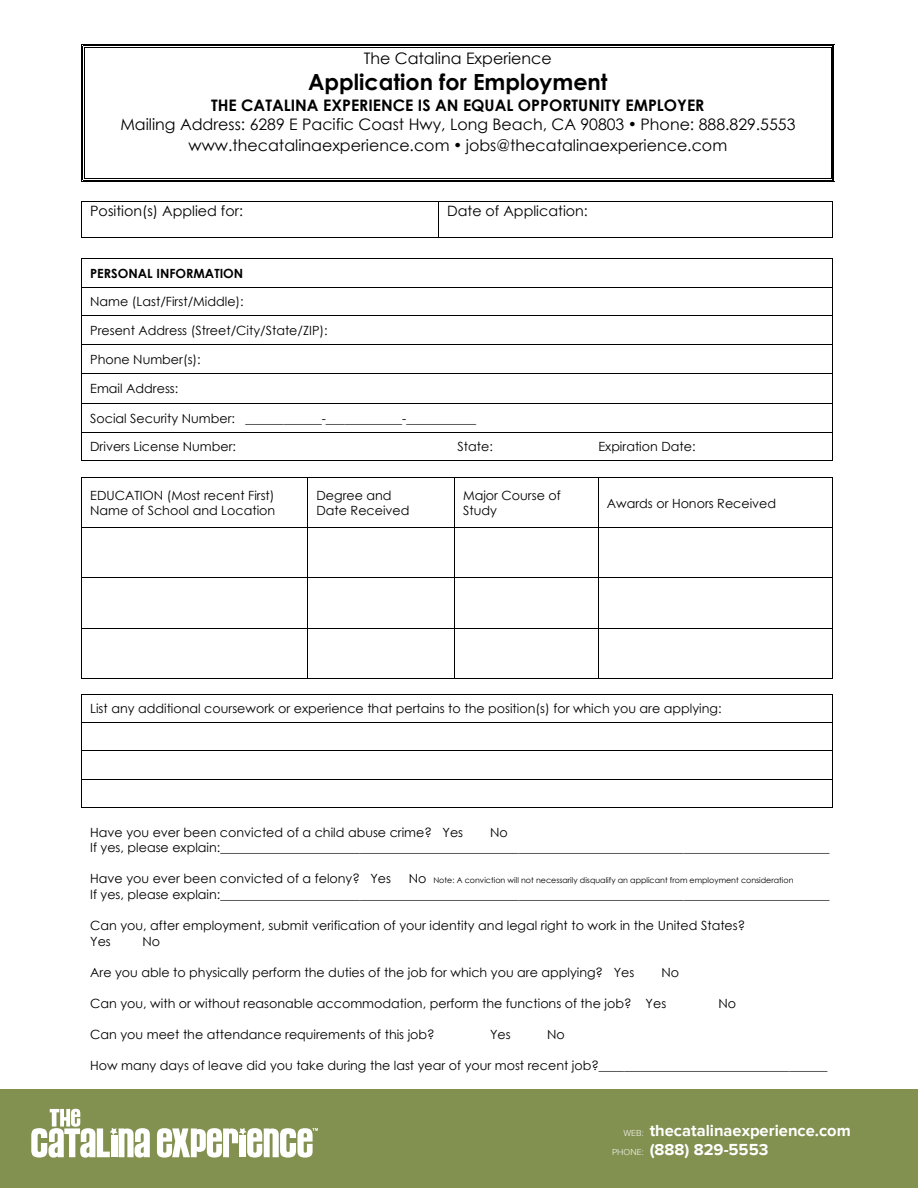
<style>
.page{position:relative;width:918px;height:1188px;background:#fff}
.page>*{position:absolute;margin:0;border:0;box-sizing:border-box;transform-origin:0 0}
.t1{font:700 22.2px "Century Gothic";color:#000}
.t2{font:700 16.5px/19.8px "Proxima Nova";color:#fff}
.t3{font:15.9px/19.4px "Century Gothic";color:#000;text-align:center}
.t4{font:14.25px "Century Gothic";color:#000}
.t5{font:12.75px/15.6px "Century Gothic";color:#000}
.t6{font:700 12.75px "Century Gothic";color:#000}
.t7{font:7.95px "Century Gothic";color:#000}
.s1{font-weight:700}
.s2{font-size:12.75px}
.s3{font-weight:300;font-size:9px}
</style>
<div class="page">
<div style="left:0;top:1090px;width:918px;height:98px;background:#829050"></div>
<svg style="left:31px;top:1109px;width:119px;height:49px"></svg>
<svg style="left:157px;top:1128px;width:161px;height:30px"></svg>
<hr style="left:84px;top:44px;width:747px;height:1px;background:#000">
<hr style="left:84px;top:46px;width:747px;height:1px;background:#000">
<hr style="left:84px;top:47px;width:747px;height:1px;background:#000">
<svg style="left:831px;top:44px;width:4px;height:4px"></svg>
<hr style="left:84px;top:48px;width:1px;height:131px;background:#000">
<hr style="left:83px;top:48px;width:1px;height:131px;background:#000">
<hr style="left:81px;top:48px;width:1px;height:131px;background:#000">
<hr style="left:84px;top:181px;width:747px;height:1px;background:#000">
<hr style="left:84px;top:180px;width:747px;height:1px;background:#000">
<hr style="left:84px;top:179px;width:747px;height:1px;background:#000">
<hr style="left:834px;top:48px;width:1px;height:131px;background:#000">
<hr style="left:832px;top:48px;width:1px;height:131px;background:#000">
<hr style="left:831px;top:48px;width:1px;height:131px;background:#000">
<hr style="left:82px;top:201px;width:356px;height:1px;background:#000">
<hr style="left:439px;top:201px;width:393px;height:1px;background:#000">
<hr style="left:81px;top:202px;width:1px;height:36px;background:#000">
<hr style="left:82px;top:238px;width:356px;height:1px;background:#000">
<hr style="left:438px;top:202px;width:1px;height:36px;background:#000">
<hr style="left:439px;top:238px;width:393px;height:1px;background:#000">
<hr style="left:832px;top:202px;width:1px;height:36px;background:#000">
<hr style="left:82px;top:258px;width:750px;height:1px;background:#000">
<hr style="left:82px;top:287px;width:750px;height:1px;background:#000">
<hr style="left:82px;top:315px;width:750px;height:1px;background:#000">
<hr style="left:82px;top:344px;width:750px;height:1px;background:#000">
<hr style="left:82px;top:373px;width:750px;height:1px;background:#000">
<hr style="left:82px;top:403px;width:750px;height:1px;background:#000">
<hr style="left:82px;top:432px;width:750px;height:1px;background:#000">
<svg style="left:81px;top:258px;width:1px;height:203px"></svg>
<hr style="left:82px;top:461px;width:750px;height:1px;background:#000">
<svg style="left:832px;top:258px;width:1px;height:203px"></svg>
<hr style="left:82px;top:477px;width:226px;height:1px;background:#000">
<hr style="left:308px;top:477px;width:146px;height:1px;background:#000">
<hr style="left:455px;top:477px;width:143px;height:1px;background:#000">
<hr style="left:599px;top:477px;width:233px;height:1px;background:#000">
<hr style="left:81px;top:478px;width:1px;height:49px;background:#000">
<hr style="left:308px;top:478px;width:1px;height:49px;background:#000">
<hr style="left:454px;top:478px;width:1px;height:49px;background:#000">
<hr style="left:598px;top:478px;width:1px;height:49px;background:#000">
<hr style="left:832px;top:478px;width:1px;height:49px;background:#000">
<hr style="left:82px;top:527px;width:226px;height:1px;background:#000">
<hr style="left:308px;top:527px;width:146px;height:1px;background:#000">
<hr style="left:455px;top:527px;width:143px;height:1px;background:#000">
<hr style="left:599px;top:527px;width:233px;height:1px;background:#000">
<hr style="left:81px;top:528px;width:1px;height:49px;background:#000">
<hr style="left:308px;top:528px;width:1px;height:49px;background:#000">
<hr style="left:454px;top:528px;width:1px;height:49px;background:#000">
<hr style="left:598px;top:528px;width:1px;height:49px;background:#000">
<hr style="left:832px;top:528px;width:1px;height:49px;background:#000">
<hr style="left:82px;top:577px;width:226px;height:1px;background:#000">
<hr style="left:308px;top:577px;width:146px;height:1px;background:#000">
<hr style="left:455px;top:577px;width:143px;height:1px;background:#000">
<hr style="left:599px;top:577px;width:233px;height:1px;background:#000">
<hr style="left:81px;top:578px;width:1px;height:50px;background:#000">
<hr style="left:308px;top:578px;width:1px;height:50px;background:#000">
<hr style="left:454px;top:578px;width:1px;height:50px;background:#000">
<hr style="left:598px;top:578px;width:1px;height:50px;background:#000">
<hr style="left:832px;top:578px;width:1px;height:50px;background:#000">
<hr style="left:82px;top:628px;width:226px;height:1px;background:#000">
<hr style="left:308px;top:628px;width:146px;height:1px;background:#000">
<hr style="left:455px;top:628px;width:143px;height:1px;background:#000">
<hr style="left:599px;top:628px;width:233px;height:1px;background:#000">
<hr style="left:81px;top:629px;width:1px;height:49px;background:#000">
<hr style="left:82px;top:678px;width:226px;height:1px;background:#000">
<hr style="left:308px;top:629px;width:1px;height:49px;background:#000">
<hr style="left:308px;top:678px;width:146px;height:1px;background:#000">
<hr style="left:454px;top:629px;width:1px;height:49px;background:#000">
<hr style="left:455px;top:678px;width:143px;height:1px;background:#000">
<hr style="left:598px;top:629px;width:1px;height:49px;background:#000">
<hr style="left:599px;top:678px;width:233px;height:1px;background:#000">
<hr style="left:832px;top:629px;width:1px;height:49px;background:#000">
<hr style="left:82px;top:694px;width:750px;height:1px;background:#000">
<hr style="left:82px;top:722px;width:750px;height:1px;background:#000">
<hr style="left:82px;top:750px;width:750px;height:1px;background:#000">
<hr style="left:82px;top:779px;width:750px;height:1px;background:#000">
<svg style="left:81px;top:694px;width:1px;height:114px"></svg>
<hr style="left:82px;top:807px;width:750px;height:1px;background:#000">
<svg style="left:832px;top:694px;width:1px;height:114px"></svg>
<p class="t3" style="left:364px;top:50px;width:190px">The Catalina Experience</p>
<h1 class="t1" style="left:308px;top:73px;width:301px">Application for Employment</h1>
<p class="t3" style="left:120px;top:97px;width:677px"><span class="s1">THE CATALINA EXPERIENCE IS AN EQUAL OPPORTUNITY EMPLOYER<br></span>Mailing Address: 6289 E Pacific Coast Hwy, Long Beach, CA 90803 • Phone: 888.829.5553</p>
<p class="t3" style="left:189px;top:137px;width:540px">www.thecatalinaexperience.com • jobs@thecatalinaexperience.com</p>
<p class="t4" style="left:90px;top:206px;width:154px">Position(s) Applied for:</p>
<p class="t4" style="left:447px;top:206px;width:142px">Date of Application:</p>
<p class="t6" style="left:90px;top:268px;width:155px">PERSONAL INFORMATION</p>
<p class="t5" style="left:90px;top:295px;width:155px">Name (Last/First/Middle):</p>
<p class="t5" style="left:90px;top:323px;width:239px">Present Address (Street/City/State/ZIP):</p>
<p class="t5" style="left:90px;top:353px;width:112px">Phone Number(s):</p>
<p class="t5" style="left:90px;top:382px;width:90px">Email Address:</p>
<p class="t5" style="left:90px;top:411px;width:387px">Social Security Number: ____________-____________-___________</p>
<p class="t5" style="left:90px;top:440px;width:147px">Drivers License Number:</p>
<p class="t5" style="left:458px;top:440px;width:37px">State:</p>
<p class="t5" style="left:598px;top:440px;width:99px">Expiration Date:</p>
<p class="t5" style="left:90px;top:488px;width:187px">EDUCATION (Most recent First)<br>Name of School and Location</p>
<p class="t5" style="left:316px;top:488px;width:95px">Degree and<br>Date Received</p>
<p class="t5" style="left:463px;top:488px;width:99px">Major Course of<br>Study</p>
<p class="t5" style="left:607px;top:496px;width:171px">Awards or Honors Received</p>
<p class="t5" style="left:90px;top:702px;width:633px">List any additional coursework or experience that pertains to the position(s) for which you are applying:</p>
<p class="t5" style="left:90px;top:825px;width:375px">Have you ever been convicted of a child abuse crime? Yes</p>
<p class="t5" style="left:90px;top:825px;width:741px;text-indent:400px">No<br>If yes, please explain:________________________________________________________________________________________________</p>
<p class="t5" style="left:90px;top:872px;width:302px">Have you ever been convicted of a felony? Yes</p>
<p class="t7" style="left:409px;top:877px;width:386px"><span class="s2">No</span> Note: A conviction will not necessarily disqualify an applicant from employment consideration</p>
<p class="t5" style="left:90px;top:888px;width:741px">If yes, please explain:________________________________________________________________________________________________</p>
<p class="t5" style="left:90px;top:919px;width:657px">Can you, after employment, submit verification of your identity and legal right to work in the United States?<br>Yes</p>
<p class="t5" style="left:143px;top:935px;width:19px">No</p>
<p class="t5" style="left:90px;top:966px;width:546px">Are you able to physically perform the duties of the job for which you are applying? Yes</p>
<p class="t5" style="left:661px;top:966px;width:19px">No</p>
<p class="t5" style="left:90px;top:997px;width:578px">Can you, with or without reasonable accommodation, perform the functions of the job? Yes</p>
<p class="t5" style="left:718px;top:997px;width:19px">No</p>
<p class="t5" style="left:90px;top:1028px;width:346px">Can you meet the attendance requirements of this job?</p>
<p class="t5" style="left:490px;top:1028px;width:22px">Yes</p>
<p class="t5" style="left:547px;top:1028px;width:19px">No</p>
<p class="t5" style="left:90px;top:1059px;width:739px">How many days of leave did you take during the last year of your most recent job?____________________________________</p>
<p class="t2" style="left:612px;top:1121px;width:240px;text-indent:11px"><span class="s3">WEB:</span> thecatalinaexperience.com<br><span class="s3">PHONE:</span> (888) 829-5553</p>
</div>
